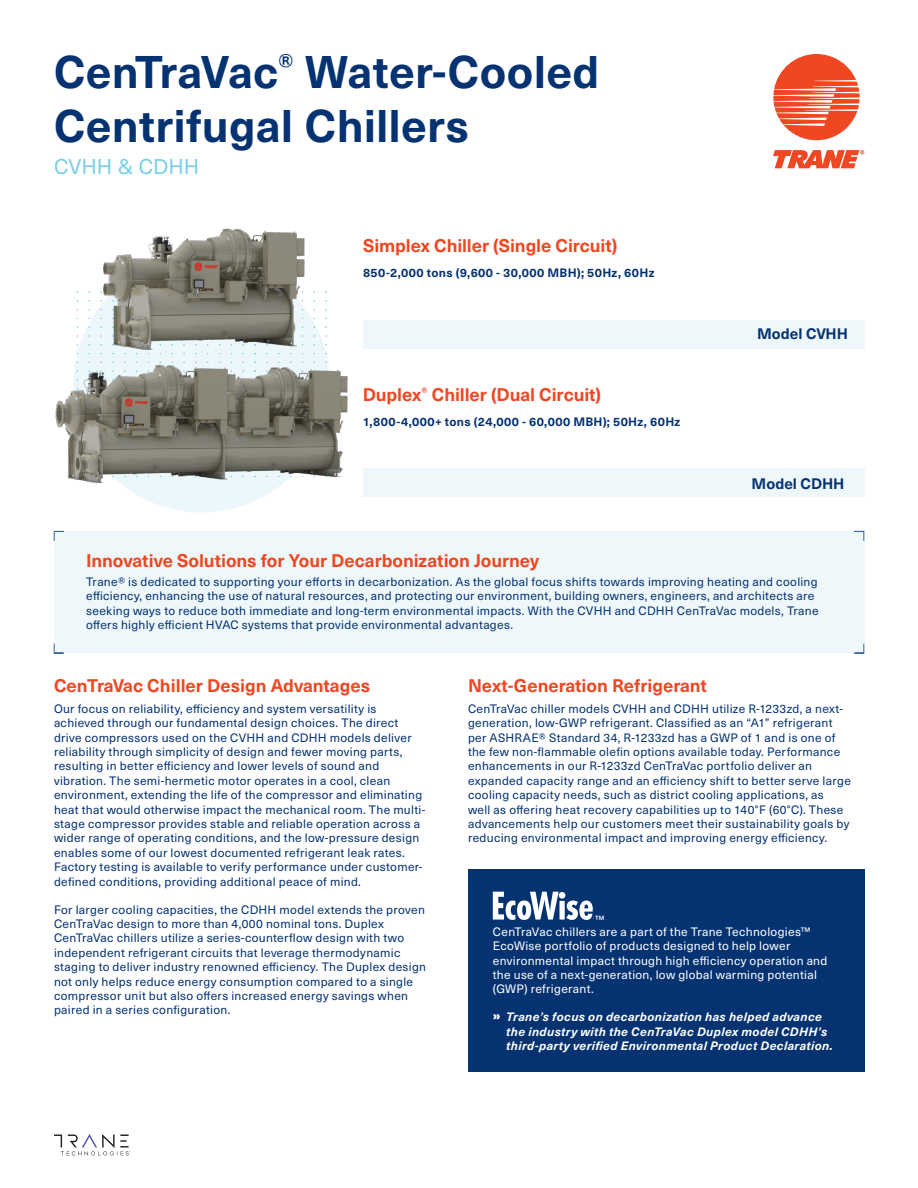
<style>
.page{position:relative;width:918px;height:1188px;background:#fff}
.page>*{position:absolute;margin:0;border:0;box-sizing:border-box;transform-origin:0 0}
.t1{font:700 45px/54px "Neue Haas Unica W1 G";letter-spacing:.005em;color:#053271}
.t2{font:21px "Neue Haas Unica W1 G";letter-spacing:-.005em;color:#79d0e8}
.t3{font:700 18px "Neue Haas Unica W1 G";letter-spacing:-.005em;color:#ef4722}
.t4{font:700 15px "Neue Haas Unica W1 G";color:#053271}
.t5{font:12px/14.4px "Neue Haas Unica W1 G";letter-spacing:.025em;color:#053271}
.t6{font:12px/14.4px "Neue Haas Unica W1 G";letter-spacing:.025em;color:#fff}
.t7{font:italic 700 12px/14.4px "Neue Haas Unica W1 G";letter-spacing:.03em;color:#fff}
.t8{font:700 12px "Neue Haas Unica W1 G";letter-spacing:.03em;color:#053271}
.t9{font:11.55px "Neue Haas Unica W1 G";color:#fff}
.s1{font-family:"Neue Haas Unica W1 G X Black";font-weight:400;font-style:normal}
</style>
<div class="page">
<svg style="left:54px;top:1134px;width:77px;height:21px"></svg>
<svg style="left:773px;top:150px;width:91px;height:18px"></svg>
<svg style="left:773px;top:54px;width:87px;height:86px"></svg>
<img style="left:55px;top:355px;width:293px;height:157px">
<img style="left:92px;top:228px;width:229px;height:133px">
<div style="left:363px;top:320px;width:501px;height:29px;background:#eef8fb"></div>
<div style="left:363px;top:469px;width:501px;height:28px;background:#eef8fb"></div>
<div style="left:54px;top:531px;width:810px;height:122px;background:#eef8fb"></div>
<svg style="left:854px;top:531px;width:10px;height:10px"></svg>
<svg style="left:54px;top:531px;width:10px;height:10px"></svg>
<svg style="left:854px;top:643px;width:10px;height:10px"></svg>
<svg style="left:54px;top:643px;width:10px;height:10px"></svg>
<div style="left:468px;top:869px;width:396px;height:203px;background:#053271"></div>
<svg style="left:493px;top:892px;width:100px;height:28px"></svg>
<h1 class="t1" style="left:54px;top:42px;width:547px">CenTraVac<sup>®</sup> Water-Cooled<br>Centrifugal Chillers</h1>
<h2 class="t2" style="left:54px;top:151px;width:147px">CVHH &amp; CDHH</h2>
<h3 class="t3" style="left:363px;top:232px;width:256px">Simplex Chiller (Single Circuit)</h3>
<p class="t8" style="left:363px;top:263px;width:293px">850-2,000 tons (9,600 - 30,000 MBH); 50Hz, 60Hz</p>
<h3 class="t3" style="left:363px;top:381px;width:240px">Duplex<sup>®</sup> Chiller (Dual Circuit)</h3>
<p class="t8" style="left:363px;top:412px;width:319px">1,800-4,000+ tons (24,000 - 60,000 MBH); 50Hz, 60Hz</p>
<h3 class="t3" style="left:86px;top:547px;width:454px">Innovative Solutions for Your Decarbonization Journey</h3>
<p class="t4" style="left:757px;top:322px;width:92px">Model CVHH</p>
<p class="t4" style="left:752px;top:472px;width:94px">Model CDHH</p>
<p class="t5" style="left:86px;top:574px;width:734px">Trane® is dedicated to supporting your efforts in decarbonization. As the global focus shifts towards improving heating and cooling efficiency, enhancing the use of natural resources, and protecting our environment, building owners, engineers, and architects are seeking ways to reduce both immediate and long-term environmental impacts. With the CVHH and CDHH CenTraVac models, Trane offers highly efficient HVAC systems that provide environmental advantages.</p>
<h3 class="t3" style="left:54px;top:672px;width:318px">CenTraVac Chiller Design Advantages</h3>
<p class="t5" style="left:54px;top:701px;width:373px">Our focus on reliability, efficiency and system versatility is achieved through our fundamental design choices. The direct drive compressors used on the CVHH and CDHH models deliver reliability through simplicity of design and fewer moving parts, resulting in better efficiency and lower levels of sound and vibration. The semi-hermetic motor operates in a cool, clean environment, extending the life of the compressor and eliminating heat that would otherwise impact the mechanical room. The multi&shy;stage compressor provides stable and reliable operation across a wider range of operating conditions, and the low-pressure design enables some of our lowest documented refrigerant leak rates.<br>Factory testing is available to verify performance under customer&shy;defined conditions, providing additional peace of mind.</p>
<p class="t5" style="left:54px;top:901px;width:374px">For larger cooling capacities, the CDHH model extends the proven CenTraVac design to more than 4,000 nominal tons. Duplex CenTraVac chillers utilize a series-counterflow design with two independent refrigerant circuits that leverage thermodynamic staging to deliver industry renowned efficiency. The Duplex design not only helps reduce energy consumption compared to a single compressor unit but also offers increased energy savings when paired in a series configuration.</p>
<h3 class="t3" style="left:468px;top:672px;width:241px">Next-Generation Refrigerant</h3>
<p class="t5" style="left:468px;top:701px;width:384px">CenTraVac chiller models CVHH and CDHH utilize R-1233zd, a next&shy;generation, low-GWP refrigerant. Classified as an “A1” refrigerant per ASHRAE® Standard 34, R-1233zd has a GWP of 1 and is one of the few non-flammable olefin options available today. Performance enhancements in our R-1233zd CenTraVac portfolio deliver an expanded capacity range and an efficiency shift to better serve large cooling capacity needs, such as district cooling applications, as<br>well as offering heat recovery capabilities up to 140°F (60°C). These advancements help our customers meet their sustainability goals by reducing environmental impact and improving energy efficiency.</p>
<p class="t9" style="left:595px;top:911px;width:11px">™</p>
<p class="t6" style="left:493px;top:924px;width:336px">CenTraVac chillers are a part of the Trane Technologies™ EcoWise portfolio of products designed to help lower environmental impact through high efficiency operation and the use of a next-generation, low global warming potential (GWP) refrigerant.</p>
<p class="t7" style="left:506px;top:1009px;width:328px;text-indent:-14px"><span class="s1">̺</span> Trane’s focus on decarbonization has helped advance the industry with the CenTraVac Duplex model CDHH’s third-party verified Environmental Product Declaration.</p>
</div>
